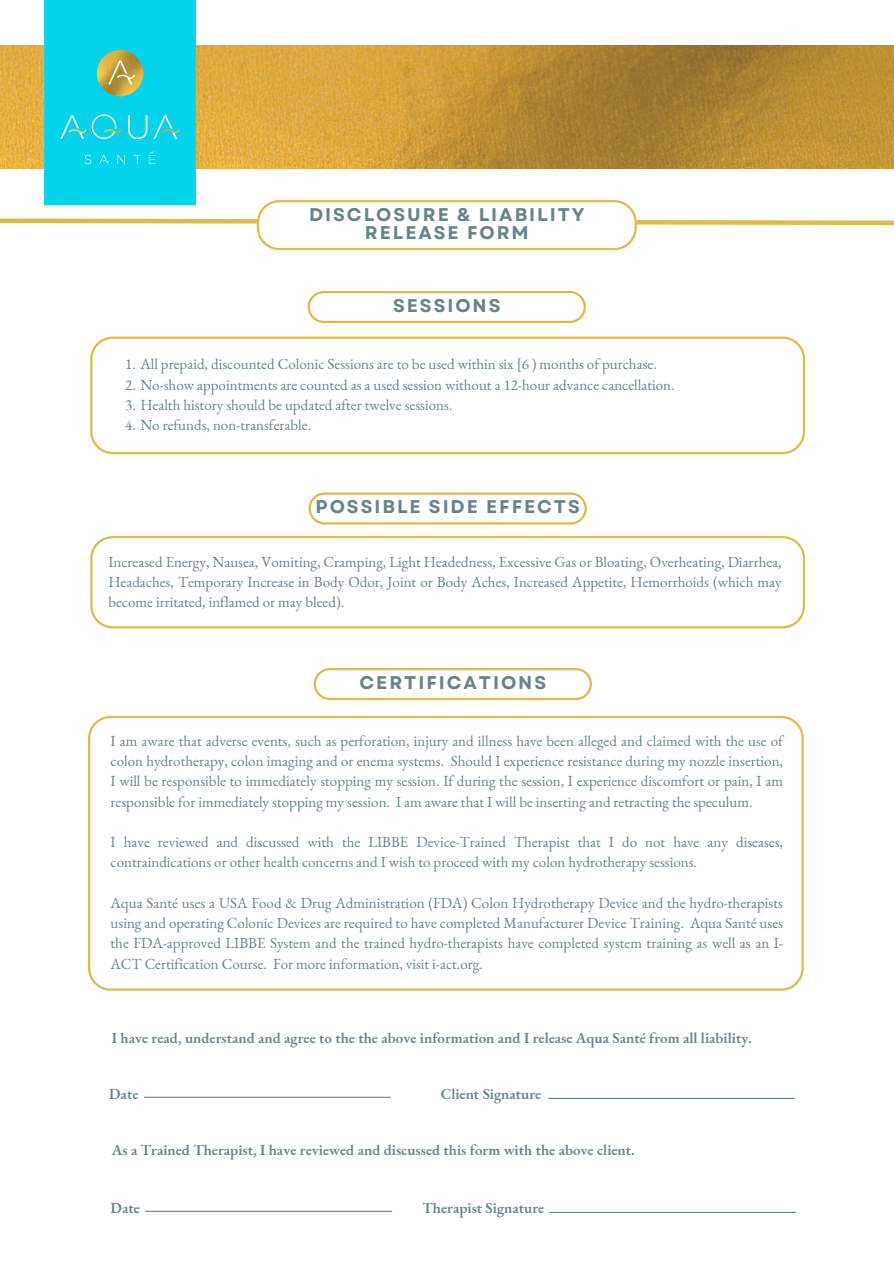
<style>
.page{position:relative;width:894px;height:1264px;background:#fff}
.page>*{position:absolute;margin:0;border:0;box-sizing:border-box;transform-origin:0 0}
.t1{font:700 18.3px/18px "Garet";letter-spacing:.105em;color:#698289;text-align:center}
.t2{font:15px/20.2px "EB Garamond";color:#698289;text-align:justify}
.t3{font:600 15px "EB Garamond";color:#698289}
</style>
<div class="page">
<svg style="left:90px;top:336px;width:714px;height:118px"></svg>
<svg style="left:307px;top:291px;width:278px;height:32px"></svg>
<svg style="left:0;top:200px;width:893px;height:50px"></svg>
<img style="left:0;top:45px;width:893px;height:123px">
<img style="left:44px;top:0;width:151px;height:205px">
<svg style="left:88px;top:716px;width:715px;height:274px"></svg>
<svg style="left:90px;top:536px;width:714px;height:92px"></svg>
<svg style="left:308px;top:492px;width:278px;height:32px"></svg>
<svg style="left:313px;top:668px;width:278px;height:32px"></svg>
<hr style="left:144px;top:1096px;width:246px;height:1px;background:#698289">
<hr style="left:548px;top:1097px;width:246px;height:1px;background:#698289">
<hr style="left:145px;top:1210px;width:247px;height:1px;background:#698289">
<hr style="left:549px;top:1211px;width:246px;height:1px;background:#698289">
<p class="t1" style="left:309px;top:206px;width:277px">DISCLOSURE &amp; LIABILITY<br>RELEASE FORM</p>
<p class="t1" style="left:393px;top:296px;width:109px">SESSIONS</p>
<p class="t2" style="left:125px;top:354px;width:533px">1. All prepaid, discounted Colonic Sessions are to be used within six [6 ) months of purchase.</p>
<p class="t2" style="left:125px;top:374px;width:551px">2. No-show appointments are counted as a used session without a 12-hour advance cancellation.</p>
<p class="t2" style="left:125px;top:394px;width:328px">3. Health history should be updated after twelve sessions.</p>
<p class="t2" style="left:125px;top:415px;width:187px">4. No refunds, non-transferable.</p>
<p class="t1" style="left:315px;top:497px;width:266px">POSSIBLE SIDE EFFECTS</p>
<p class="t2" style="left:108px;top:551px;width:674px">Increased Energy, Nausea, Vomiting, Cramping, Light Headedness, Excessive Gas or Bloating, Overheating, Diarrhea, Headaches, Temporary Increase in Body Odor, Joint or Body Aches, Increased Appetite, Hemorrhoids (which may become irritated, inflamed or may bleed).</p>
<p class="t1" style="left:359px;top:673px;width:188px">CERTIFICATIONS</p>
<p class="t2" style="left:110px;top:730px;width:673px">I am aware that adverse events, such as perforation, injury and illness have been alleged and claimed with the use of colon hydrotherapy, colon imaging and or enema systems. Should I experience resistance during my nozzle insertion, I will be responsible to immediately stopping my session. If during the session, I experience discomfort or pain, I am responsible for immediately stopping my session. I am aware that I will be inserting and retracting the speculum.</p>
<p class="t2" style="left:110px;top:831px;width:673px">I have reviewed and discussed with the LIBBE Device-Trained Therapist that I do not have any diseases, contraindications or other health concerns and I wish to proceed with my colon hydrotherapy sessions.</p>
<p class="t2" style="left:110px;top:892px;width:673px">Aqua Santé uses a USA Food &amp; Drug Administration (FDA) Colon Hydrotherapy Device and the hydro-therapists using and operating Colonic Devices are required to have completed Manufacturer Device Training. Aqua Santé uses the FDA-approved LIBBE System and the trained hydro-therapists have completed system training as well as an I-ACT Certification Course. For more information, visit i-act.org.</p>
<p class="t3" style="left:112px;top:1027px;width:641px">I have read, understand and agree to the the above information and I release Aqua Santé from all liability.</p>
<p class="t3" style="left:109px;top:1083px;width:31px">Date</p>
<p class="t3" style="left:440px;top:1083px;width:102px">Client Signature</p>
<p class="t3" style="left:112px;top:1139px;width:524px">As a Trained Therapist, I have reviewed and discussed this form with the above client.</p>
<p class="t3" style="left:110px;top:1197px;width:31px">Date</p>
<p class="t3" style="left:422px;top:1197px;width:123px">Therapist Signature</p>
</div>
